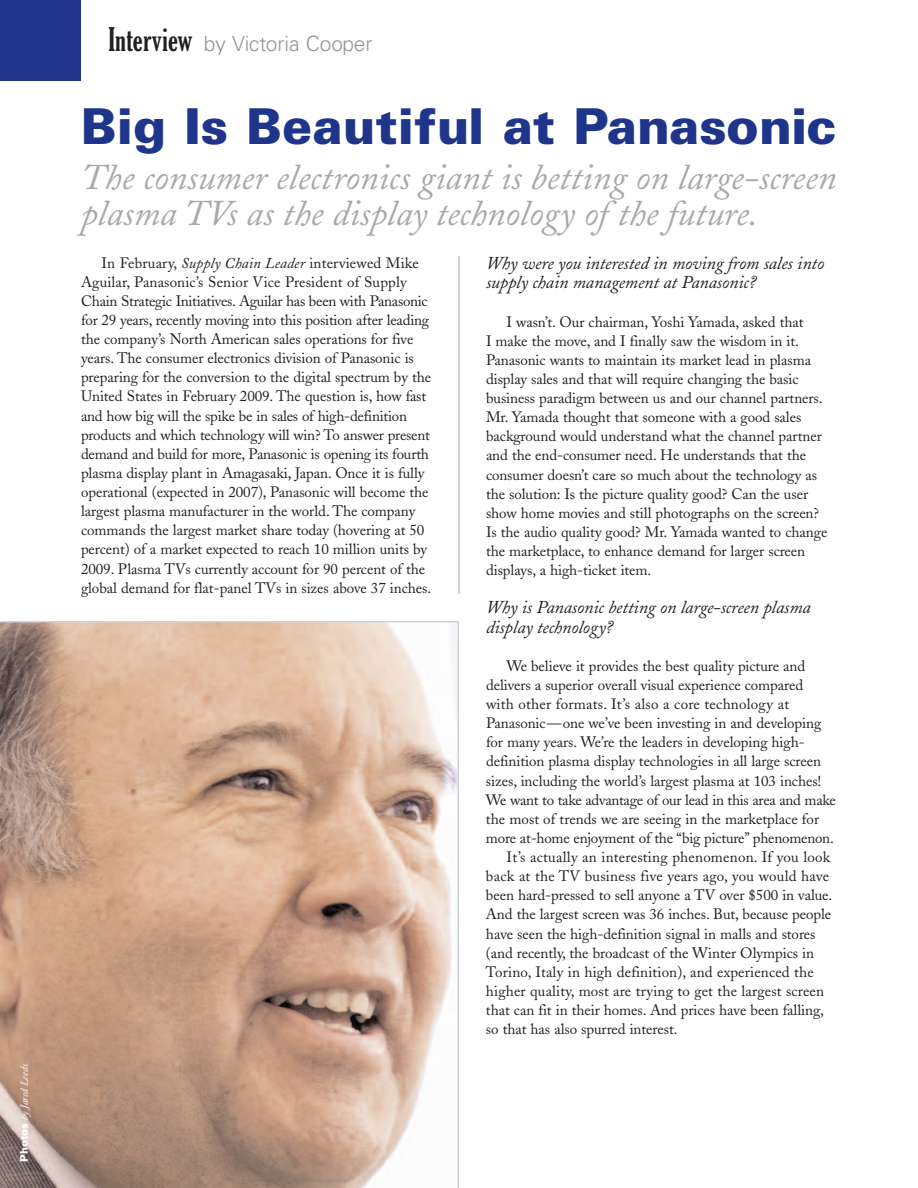
<style>
.page{position:relative;width:918px;height:1188px;background:#fff}
.page>*{position:absolute;margin:0;border:0;box-sizing:border-box;transform-origin:0 0}
.t1{font:900 49.5px "Univers";color:#1e358b}
.t2{font:italic 36px/36px "Adobe Caslon";color:#a8a9ad}
.t3{font:300 21px "Univers";letter-spacing:-.01em;color:#939598}
.t4{font:italic 18px/19.2px "Adobe Caslon";letter-spacing:-.005em;color:#231f20}
.t5{font:15px/19.2px "Adobe Caslon";letter-spacing:-.005em;color:#231f20}
.t6{font:15px "Adobe Caslon";letter-spacing:.015em;color:#231f20}
.t7{font:italic 10.5px "Adobe Caslon";letter-spacing:-.005em;color:#fff}
.s1{font-family:"Univers";font-weight:900;font-style:normal}
.s2{font-family:"Glouces";font-weight:700;font-stretch:extra-condensed;font-size:31.5px;color:#231f20}
.s3{font-style:italic}
</style>
<div class="page">
<div style="left:0;top:0;width:81px;height:81px;background:#1e358b"></div>
<hr style="left:459px;top:256px;width:1px;height:338px;background:#a8a9ad">
<svg style="left:0;top:621px;width:459px;height:567px;background:#cbaa95"></svg>
<p class="t7" style="left:21px;top:1162px;width:99px;rotate:-90deg"><span class="s1">Photos</span> by Jared Leeds</p>
<h3 class="t3" style="left:108px;top:36px;width:266px"><span class="s2">Interview</span> by Victoria Cooper</h3>
<h1 class="t1" style="left:81px;top:108px;width:757px">Big Is Beautiful at Panasonic</h1>
<h2 class="t2" style="left:81px;top:164px;width:757px">The consumer electronics giant is betting on large-screen plasma TVs as the display technology of the future.</h2>
<p class="t5" style="left:81px;top:255px;width:352px;text-indent:21px">In February, <span class="s3">Supply Chain Leader</span> interviewed Mike Aguilar, Panasonic’s Senior Vice President of Supply Chain Strategic Initiatives. Aguilar has been with Panasonic for 29 years, recently moving into this position after leading the company’s North American sales operations for five years. The consumer electronics division of Panasonic is preparing for the conversion to the digital spectrum by the United States in February 2009. The question is, how fast and how big will the spike be in sales of high-definition products and which technology will win? To answer present demand and build for more, Panasonic is opening its fourth plasma display plant in Amagasaki, Japan. Once it is fully operational (expected in 2007), Panasonic will become the largest plasma manufacturer in the world. The company commands the largest market share today (hovering at 50 percent) of a market expected to reach 10 million units by 2009. Plasma TVs currently account for 90 percent of the global demand for flat-panel TVs in sizes above 37 inches.</p>
<p class="t4" style="left:486px;top:256px;width:340px">Why were you interested in moving from sales into supply chain management at Panasonic?</p>
<p class="t5" style="left:486px;top:314px;width:343px;text-indent:21px">I wasn’t. Our chairman, Yoshi Yamada, asked that<br>I make the move, and I finally saw the wisdom in it.<br>Panasonic wants to maintain its market lead in plasma display sales and that will require changing the basic business paradigm between us and our channel partners.<br>Mr. Yamada thought that someone with a good sales background would understand what the channel partner and the end-consumer need. He understands that the consumer doesn’t care so much about the technology as the solution: Is the picture quality good? Can the user show home movies and still photographs on the screen?<br>Is the audio quality good? Mr. Yamada wanted to change the marketplace, to enhance demand for larger screen displays, a high-ticket item.</p>
<p class="t4" style="left:486px;top:601px;width:326px">Why is Panasonic betting on large-screen plasma display technology?</p>
<p class="t5" style="left:506px;top:658px;width:300px">We believe it provides the best quality picture and</p>
<p class="t5" style="left:486px;top:677px;width:319px">delivers a superior overall visual experience compared</p>
<p class="t6" style="left:486px;top:698px;width:305px">with other formats. It’s also a core technology at</p>
<p class="t5" style="left:486px;top:715px;width:337px">Panasonic—one we’ve been investing in and developing</p>
<p class="t5" style="left:486px;top:734px;width:320px">for many years. We’re the leaders in developing high-</p>
<p class="t5" style="left:486px;top:754px;width:337px">definition plasma display technologies in all large screen</p>
<p class="t5" style="left:486px;top:773px;width:337px">sizes, including the world’s largest plasma at 103 inches!</p>
<p class="t5" style="left:486px;top:792px;width:352px">We want to take advantage of our lead in this area and make</p>
<p class="t5" style="left:486px;top:811px;width:335px">the most of trends we are seeing in the marketplace for</p>
<p class="t5" style="left:486px;top:830px;width:349px">more at-home enjoyment of the “big picture” phenomenon.</p>
<p class="t6" style="left:507px;top:851px;width:325px">It’s actually an interesting phenomenon. If you look</p>
<p class="t6" style="left:486px;top:871px;width:345px">back at the TV business five years ago, you would have</p>
<p class="t5" style="left:486px;top:887px;width:348px">been hard-pressed to sell anyone a TV over $500 in value.</p>
<p class="t5" style="left:486px;top:907px;width:347px">And the largest screen was 36 inches. But, because people</p>
<p class="t5" style="left:486px;top:926px;width:331px">have seen the high-definition signal in malls and stores</p>
<p class="t5" style="left:486px;top:945px;width:330px">(and recently, the broadcast of the Winter Olympics in</p>
<p class="t5" style="left:486px;top:964px;width:329px">Torino, Italy in high definition), and experienced the</p>
<p class="t5" style="left:486px;top:983px;width:340px">higher quality, most are trying to get the largest screen</p>
<p class="t5" style="left:486px;top:1002px;width:339px">that can fit in their homes. And prices have been falling,</p>
<p class="t5" style="left:486px;top:1021px;width:193px">so that has also spurred interest.</p>
</div>
